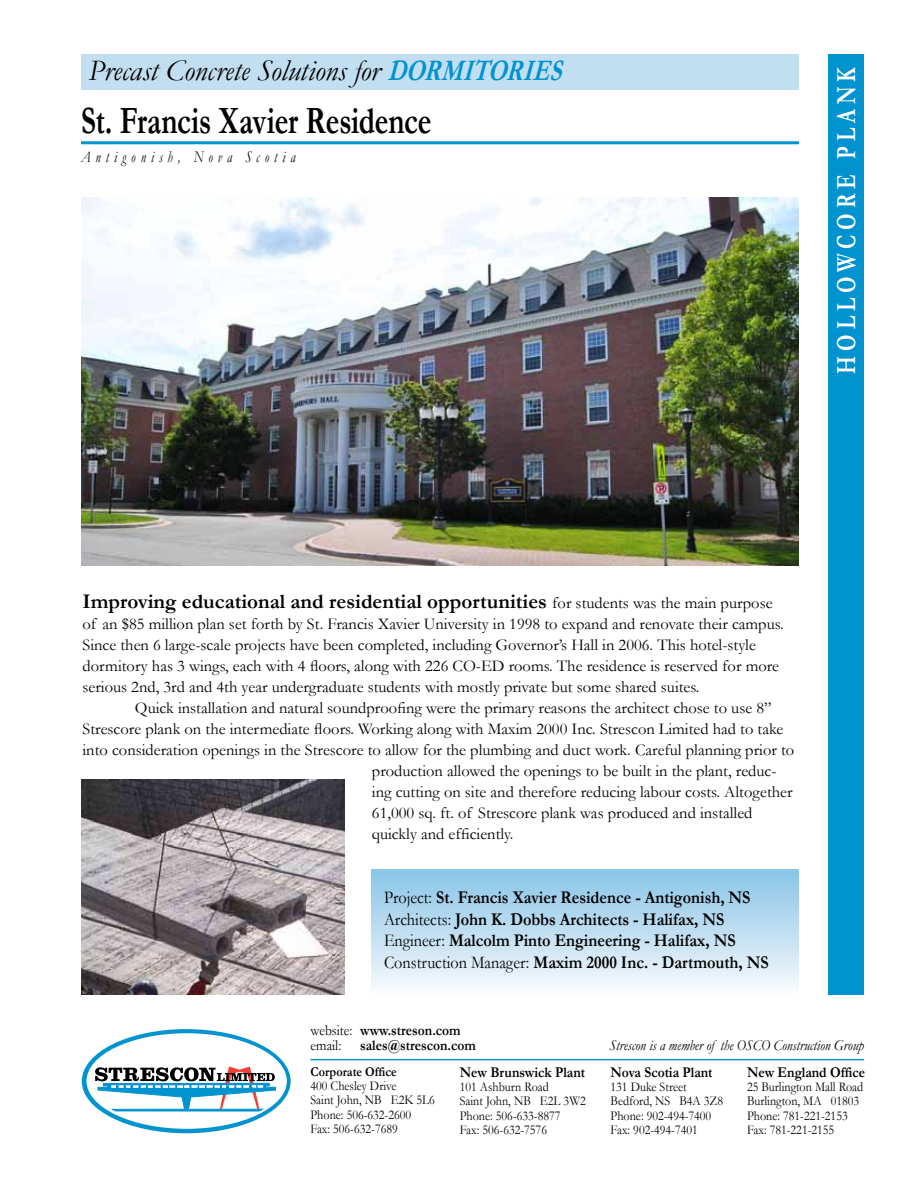
<style>
.page{position:relative;width:918px;height:1188px;background:#fff}
.page>*{position:absolute;margin:0;border:0;box-sizing:border-box;transform-origin:0 0}
.t1{font:700 39px "Garamond";letter-spacing:-.005em;color:#000;scale:.75 1}
.t2{font:italic 30px "Garamond";letter-spacing:-.005em;color:#000}
.t3{font:700 27.75px "Garamond";letter-spacing:.24em;color:#fff;scale:.75 1}
.t4{font:700 21px "Garamond";color:#000}
.t5{font:700 18px/21.6px "Garamond";color:#000;scale:.9 1}
.t6{font:16.5px/21px "Garamond";color:#000}
.t7{font:italic 16.5px "Garamond";letter-spacing:.41em;color:#000;scale:.75 1}
.t8{font:700 15px/15px "Garamond";color:#000;scale:.9 1}
.t9{font:italic 15px "Garamond";color:#000;scale:.9 1}
.t10{font:13.5px/14.2px "Garamond";color:#000;scale:.9 1}
.t11{font:700 13.5px "Garamond";color:#000;scale:.9 1}
.s1{font-weight:700;color:#0093d0}
.s2{font-weight:400;font-size:16.5px}
.s3{font-weight:400}
</style>
<div class="page">
<div style="left:371px;top:870px;width:428px;height:125px;background:linear-gradient(to bottom,#89c4e7,#fafbfd)"></div>
<svg style="left:82px;top:1029px;width:209px;height:104px;fill:#0093d0"></svg>
<div style="left:87px;top:1033px;width:200px;height:96px;background:#fff;border-radius:50%"></div>
<svg style="left:95px;top:1066px;width:181px;height:46px"></svg>
<hr style="left:310px;top:1059px;width:554px;height:1px;background:#0093d0">
<div style="left:81px;top:54px;width:718px;height:36px;background:#c2dff1"></div>
<div style="left:828px;top:54px;width:36px;height:941px;background:#0093d0"></div>
<hr style="left:81px;top:141px;width:718px;height:3px;background:#0093d0">
<img style="left:81px;top:779px;width:263px;height:216px">
<img style="left:81px;top:198px;width:718px;height:367px">
<h2 class="t2" style="left:89px;top:50px;width:485px">Precast Concrete Solutions for <span class="s1">DORMITORIES</span></h2>
<h1 class="t1" style="left:81px;top:94px;width:469px">St. Francis Xavier Residence</h1>
<p class="t7" style="left:81px;top:146px;width:287px">Antigonish, Nova Scotia</p>
<h3 class="t3" style="left:828px;top:374px;width:411px;rotate:-90deg">HOLLOWCORE PLANK</h3>
<p class="t4" style="left:82px;top:587px;width:692px">Improving educational and residential opportunities <span class="s2">for students was the main purpose</span></p>
<p class="t6" style="left:82px;top:613px;width:703px">of an $85 million plan set forth by St. Francis Xavier University in 1998 to expand and renovate their campus.<br>Since then 6 large-scale projects have been completed, including Governor’s Hall in 2006. This hotel-style dormitory has 3 wings, each with 4 floors, along with 226 CO-ED rooms. The residence is reserved for more serious 2nd, 3rd and 4th year undergraduate students with mostly private but some shared suites.</p>
<p class="t6" style="left:135px;top:697px;width:638px">Quick installation and natural soundproofing were the primary reasons the architect chose to use 8”</p>
<p class="t6" style="left:82px;top:718px;width:703px">Strescore plank on the intermediate floors. Working along with Maxim 2000 Inc. Strescon Limited had to take</p>
<p class="t6" style="left:82px;top:739px;width:713px">into consideration openings in the Strescore to allow for the plumbing and duct work. Careful planning prior to</p>
<p class="t6" style="left:372px;top:760px;width:406px">production allowed the openings to be built in the plant, reduc-</p>
<p class="t6" style="left:372px;top:781px;width:422px">ing cutting on site and therefore reducing labour costs. Altogether</p>
<p class="t6" style="left:372px;top:802px;width:382px">61,000 sq. ft. of Strescore plank was produced and installed</p>
<p class="t6" style="left:372px;top:823px;width:143px">quickly and efficiently.</p>
<p class="t5" style="left:384px;top:887px;width:429px"><span class="s3">Project:</span> St. Francis Xavier Residence - Antigonish, NS <span class="s3">Architects:</span> John K. Dobbs Architects - Halifax, NS <span class="s3">Engineer:</span> Malcolm Pinto Engineering - Halifax, NS <span class="s3">Construction Manager:</span> Maxim 2000 Inc. - Dartmouth, NS</p>
<p class="t8" style="left:311px;top:1023px;width:168px"><span class="s3">website:</span> www.streson.com <span class="s3">email:</span></p>
<p class="t8" style="left:360px;top:1038px;width:130px">sales@strescon.com</p>
<p class="t9" style="left:609px;top:1035px;width:284px">Strescon is a member of the OSCO Construction Group</p>
<p class="t11" style="left:310px;top:1062px;width:97px">Corporate Office</p>
<p class="t10" style="left:310px;top:1078px;width:140px">400 Chesley Drive<br>Saint John, NB E2K 5L6<br>Phone: 506-632-2600<br>Fax: 506-632-7689</p>
<p class="t8" style="left:460px;top:1065px;width:141px">New Brunswick Plant</p>
<p class="t10" style="left:460px;top:1079px;width:142px">101 Ashburn Road<br>Saint John, NB E2L 3W2<br>Phone: 506-633-8877<br>Fax: 506-632-7576</p>
<p class="t8" style="left:611px;top:1065px;width:115px">Nova Scotia Plant</p>
<p class="t10" style="left:611px;top:1079px;width:127px">131 Duke Street<br>Bedford, NS B4A 3Z8<br>Phone: 902-494-7400<br>Fax: 902-494-7401</p>
<p class="t8" style="left:747px;top:1065px;width:133px">New England Office</p>
<p class="t10" style="left:747px;top:1079px;width:131px">25 Burlington Mall Road<br>Burlington, MA 01803<br>Phone: 781-221-2153<br>Fax: 781-221-2155</p>
</div>
